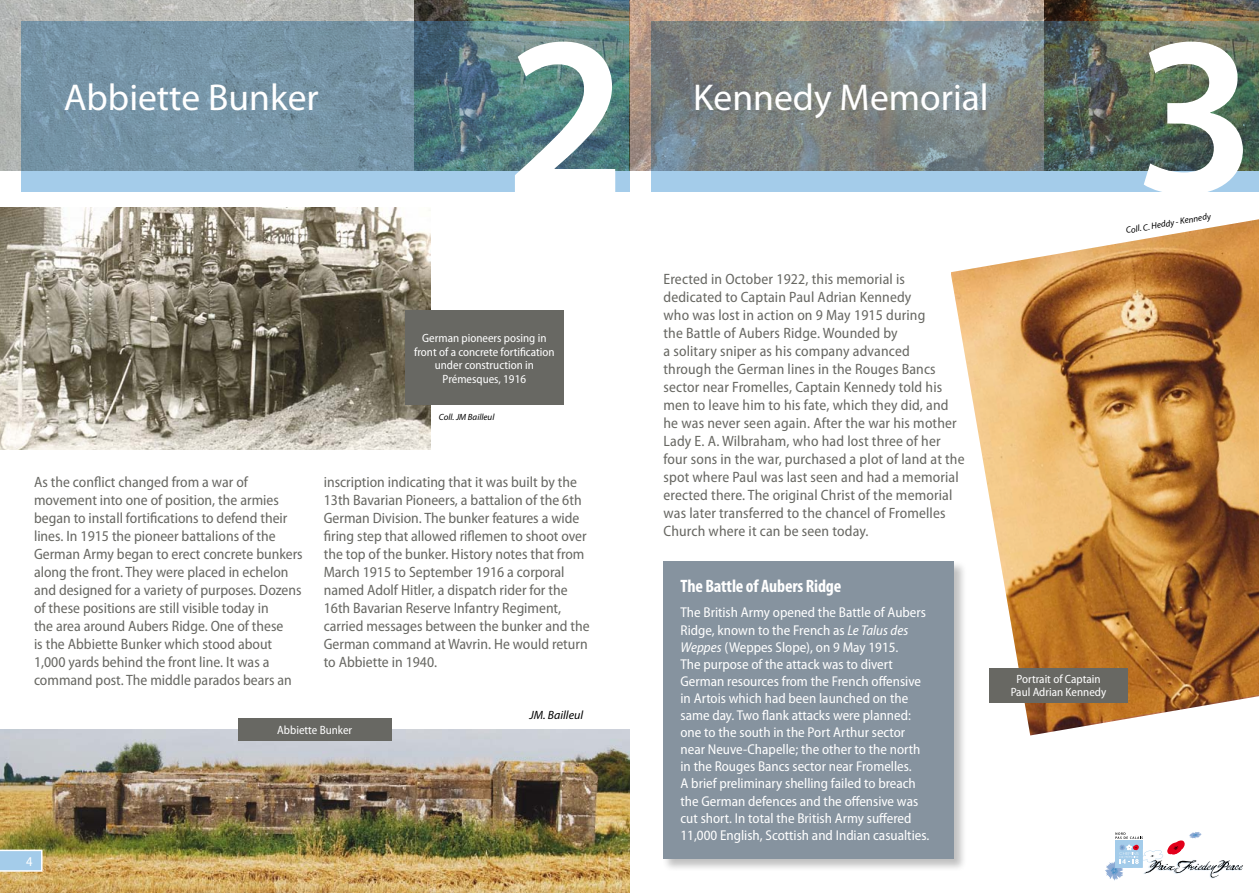
<style>
.page{position:relative;width:1259px;height:893px;background:#fff}
.page>*{position:absolute;margin:0;border:0;box-sizing:border-box;transform-origin:0 0}
.t1{font:600 228px "Myriad Pro";color:#fff}
.Titre{font:37.5px "Myriad Pro";color:#fff}
.Titre_Bloc{font:700 condensed 18px "Myriad Pro";letter-spacing:-.01em;color:#fff}
.Texte{font:semi-condensed 15px/18px "Myriad Pro";color:#686863}
.Texte_Bloc{font:semi-condensed 14.25px/17.1px "Myriad Pro";color:#fff}
.Texte-2{font:semi-condensed 13.5px "Myriad Pro";color:#fff}
.Texte-3{font:semi-condensed 12px/13.5px "Myriad Pro";color:#fff;text-align:center}
.Texte-4{font:italic 12px "Myriad Pro";color:#000}
.Texte-5{font:italic 9px "Myriad Pro";color:#000}
.s1{font-style:italic}
</style>
<div class="page">
<img style="left:0;top:0;width:1044px;height:170px">
<img style="left:951px;top:219px;width:308px;height:516px">
<img style="left:0;top:729px;width:629px;height:164px">
<svg style="left:21px;top:21px;width:608px;height:170px;background:#7d9db1"></svg>
<img style="left:0;top:207px;width:430px;height:243px">
<svg style="left:1105px;top:832px;width:138px;height:49px"></svg>
<svg style="left:651px;top:21px;width:608px;height:170px;background:#849297"></svg>
<img style="left:1044px;top:0;width:215px;height:170px">
<img style="left:415px;top:0;width:214px;height:170px">
<svg style="left:0;top:850px;width:43px;height:22px"></svg>
<div style="left:405px;top:310px;width:158px;height:95px;background:#686863"></div>
<div style="left:238px;top:718px;width:154px;height:22px;background:#686863"></div>
<div style="left:662px;top:560px;width:305px;height:312px;background:#000;opacity:.25"></div>
<div style="left:663px;top:561px;width:291px;height:298px;background:#86939f"></div>
<div style="left:989px;top:668px;width:138px;height:34px;background:#686863"></div>
<p class="Titre" style="left:64px;top:74px;width:256px">Abbiette Bunker</p>
<p class="t1" style="left:505px;top:-29px;width:124px">2</p>
<p class="Texte-3" style="left:414px;top:331px;width:142px">German pioneers posing in front of a concrete fortification under construction in<br>Prémesques, 1916</p>
<p class="Texte-5" style="left:439px;top:411px;width:57px">Coll. JM Bailleul</p>
<p class="Texte" style="left:34px;top:473px;width:270px">As the conflict changed from a war of movement into one of position, the armies began to install fortifications to defend their lines. In 1915 the pioneer battalions of the German Army began to erect concrete bunkers along the front. They were placed in echelon and designed for a variety of purposes. Dozens of these positions are still visible today in<br>the area around Aubers Ridge. One of these<br>is the Abbiette Bunker which stood about 1,000 yards behind the front line. It was a command post. The middle parados bears an</p>
<p class="Texte" style="left:324px;top:473px;width:267px">inscription indicating that it was built by the 13th Bavarian Pioneers, a battalion of the 6th German Division. The bunker features a wide firing step that allowed riflemen to shoot over the top of the bunker. History notes that from March 1915 to September 1916 a corporal named Adolf Hitler, a dispatch rider for the 16th Bavarian Reserve Infantry Regiment, carried messages between the bunker and the German command at Wavrin. He would return to Abbiette in 1940.</p>
<p class="Texte-4" style="left:529px;top:708px;width:55px">JM. Bailleul</p>
<p class="Texte-2" style="left:26px;top:854px;width:8px">4</p>
<p class="Texte-3" style="left:277px;top:723px;width:77px">Abbiette Bunker</p>
<p class="Titre" style="left:693px;top:74px;width:297px">Kennedy Memorial</p>
<p class="Texte" style="left:663px;top:271px;width:303px">Erected in October 1922, this memorial is dedicated to Captain Paul Adrian Kennedy<br>who was lost in action on 9 May 1915 during<br>the Battle of Aubers Ridge. Wounded by<br>a solitary sniper as his company advanced<br>through the German lines in the Rouges Bancs sector near Fromelles, Captain Kennedy told his men to leave him to his fate, which they did, and he was never seen again. After the war his mother Lady E. A. Wilbraham, who had lost three of her four sons in the war, purchased a plot of land at the spot where Paul was last seen and had a memorial erected there. The original Christ of the memorial was later transferred to the chancel of Fromelles Church where it can be seen today.</p>
<p class="Titre_Bloc" style="left:680px;top:575px;width:162px">The Battle of Aubers Ridge</p>
<p class="Texte_Bloc" style="left:680px;top:604px;width:250px">The British Army opened the Battle of Aubers Ridge, known to the French as <span class="s1">Le Talus des Weppes</span> (Weppes Slope), on 9 May 1915.<br>The purpose of the attack was to divert German resources from the French offensive in Artois which had been launched on the same day. Two flank attacks were planned: one to the south in the Port Arthur sector near Neuve-Chapelle; the other to the north in the Rouges Bancs sector near Fromelles.<br>A brief preliminary shelling failed to breach the German defences and the offensive was cut short. In total the British Army suffered 11,000 English, Scottish and Indian casualties.</p>
<p class="t1" style="left:1134px;top:-29px;width:124px">3</p>
<p class="Texte-5" style="left:1125px;top:225px;width:87px;rotate:-10deg">Coll. C. Heddy - Kennedy</p>
<p class="Texte-3" style="left:1010px;top:672px;width:97px">Portrait of Captain<br>Paul Adrian Kennedy</p>
</div>
